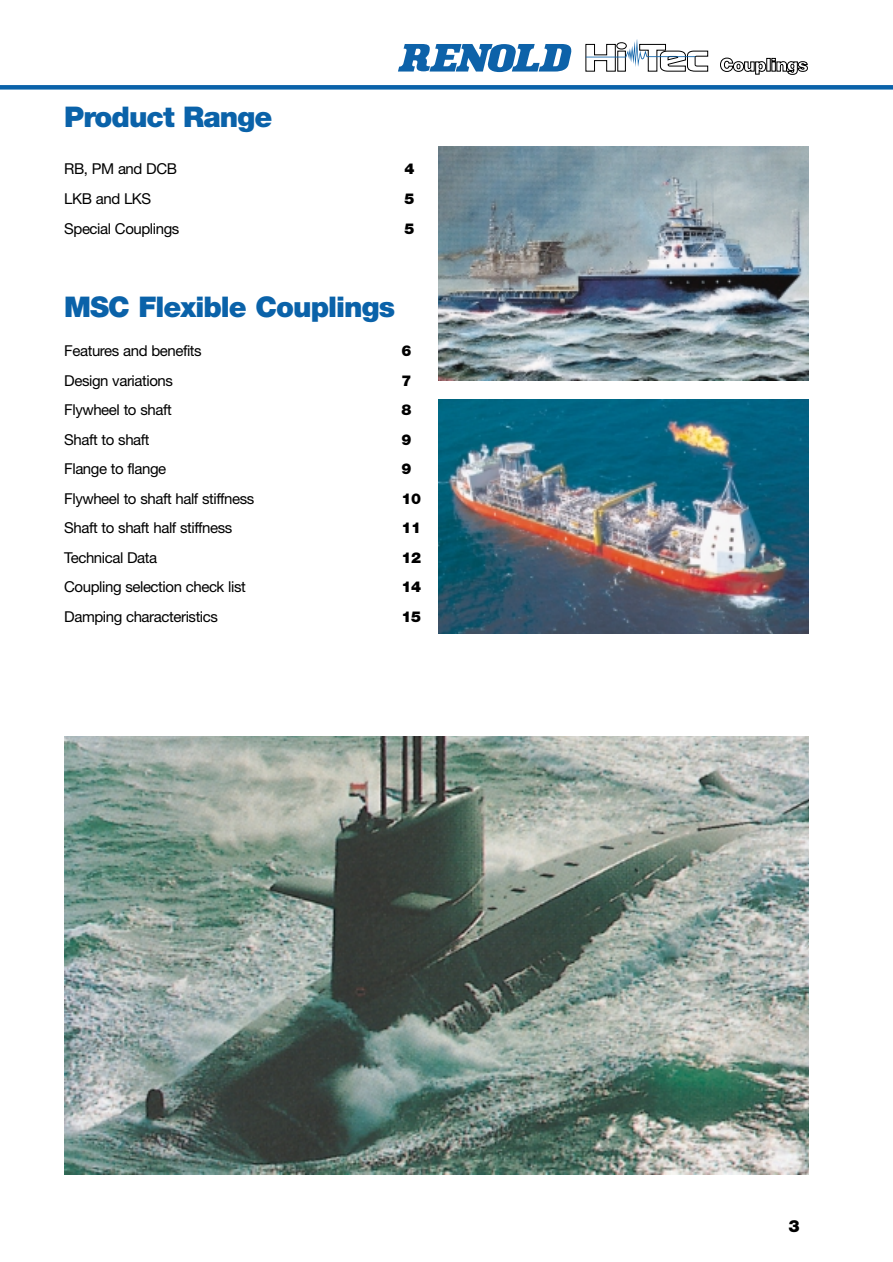
<style>
.page{position:relative;width:893px;height:1262px;background:#fff}
.page>*{position:absolute;margin:0;border:0;box-sizing:border-box;transform-origin:0 0}
.t1{font:900 28.5px "Helvetica Neue";letter-spacing:-.035em;color:#0a62a9}
.t2{font:900 16.8px "Helvetica Neue";color:#000}
.t3{font:15px "Helvetica Neue";letter-spacing:-.03em;color:#000}
.t4{font:900 15px "Helvetica Neue";letter-spacing:-.035em;color:#000}
</style>
<div class="page">
<img style="left:65px;top:736px;width:743px;height:438px">
<div style="left:1px;top:85px;width:891px;height:5px;background:#0a62a9"></div>
<svg style="left:398px;top:44px;width:174px;height:28px"></svg>
<svg style="left:720px;top:57px;width:87px;height:18px"></svg>
<svg style="left:585px;top:39px;width:123px;height:33px"></svg>
<img style="left:438px;top:146px;width:370px;height:234px">
<img style="left:438px;top:400px;width:370px;height:234px">
<h1 class="t1" style="left:64px;top:106px;width:210px">Product Range</h1>
<p class="t3" style="left:64px;top:164px;width:114px">RB, PM and DCB</p>
<p class="t4" style="left:404px;top:164px;width:12px">4</p>
<p class="t3" style="left:64px;top:193px;width:88px">LKB and LKS</p>
<p class="t4" style="left:404px;top:193px;width:12px">5</p>
<p class="t3" style="left:64px;top:223px;width:117px">Special Couplings</p>
<p class="t4" style="left:404px;top:223px;width:12px">5</p>
<h1 class="t1" style="left:64px;top:297px;width:332px">MSC Flexible Couplings</h1>
<p class="t3" style="left:64px;top:345px;width:139px">Features and benefits</p>
<p class="t4" style="left:401px;top:345px;width:12px">6</p>
<p class="t3" style="left:64px;top:375px;width:110px">Design variations</p>
<p class="t4" style="left:401px;top:375px;width:12px">7</p>
<p class="t3" style="left:64px;top:404px;width:109px">Flywheel to shaft</p>
<p class="t4" style="left:401px;top:404px;width:12px">8</p>
<p class="t3" style="left:64px;top:434px;width:87px">Shaft to shaft</p>
<p class="t4" style="left:401px;top:434px;width:12px">9</p>
<p class="t3" style="left:64px;top:463px;width:104px">Flange to flange</p>
<p class="t4" style="left:401px;top:463px;width:12px">9</p>
<p class="t3" style="left:64px;top:493px;width:192px">Flywheel to shaft half stiffness</p>
<p class="t4" style="left:401px;top:493px;width:21px">10</p>
<p class="t3" style="left:64px;top:522px;width:170px">Shaft to shaft half stiffness</p>
<p class="t4" style="left:401px;top:522px;width:21px">11</p>
<p class="t3" style="left:64px;top:552px;width:95px">Technical Data</p>
<p class="t4" style="left:401px;top:552px;width:21px">12</p>
<p class="t3" style="left:64px;top:581px;width:183px">Coupling selection check list</p>
<p class="t4" style="left:401px;top:581px;width:21px">14</p>
<p class="t3" style="left:64px;top:611px;width:155px">Damping characteristics</p>
<p class="t4" style="left:401px;top:611px;width:21px">15</p>
<p class="t2" style="left:788px;top:1220px;width:13px">3</p>
</div>
